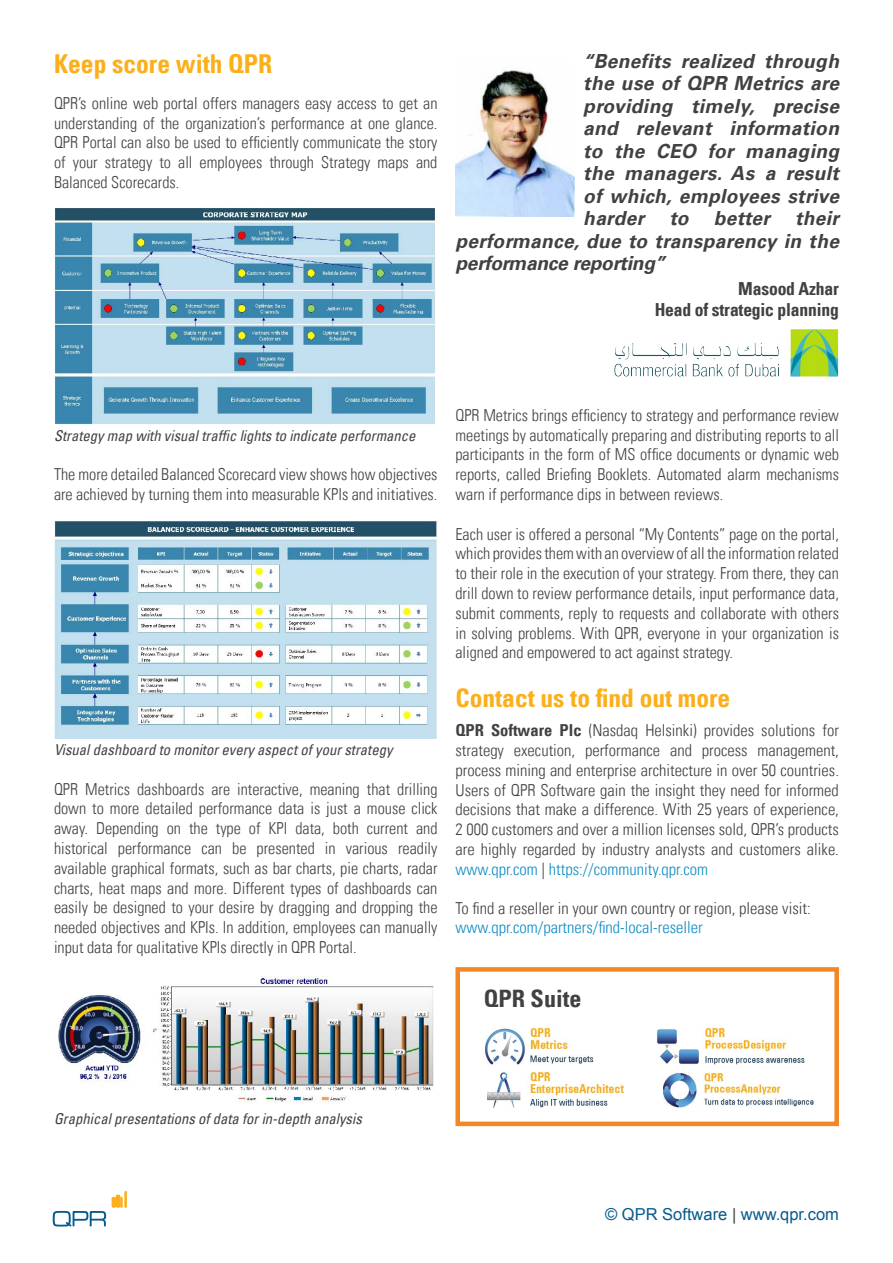
<style>
.page{position:relative;width:893px;height:1263px;background:#fff}
.page>*{position:absolute;margin:0;border:0;box-sizing:border-box;transform-origin:0 0}
.t1{font:700 condensed 26.1px "Univers";color:#fcaf1a}
.t2{font:700 condensed 25.5px "Univers";color:#fcaf1a}
.t3{font:700 condensed 24px "Univers";color:#414042}
.t4{font:italic 700 19.5px/22.5px "Univers";letter-spacing:.02em;color:#414042;text-align:justify}
.t5{font:700 condensed 18px/21.6px "Univers";letter-spacing:-.01em;color:#414042;text-align:right}
.t6{font:300 condensed 16.5px/19.8px "Univers";color:#414042;text-align:justify}
.t7{font:300 condensed 16.5px "Univers";color:#108cc3}
.t8{font:16.5px "Arial";color:#055a8e}
.t9{font:italic condensed 15px "Univers";color:#414042}
.s1{font-weight:700}
.s2{color:#108cc3}
.s3{color:#414042}
</style>
<div class="page">
<img style="left:55px;top:208px;width:381px;height:216px">
<img style="left:614px;top:329px;width:225px;height:48px">
<div style="left:455px;top:967px;width:384px;height:159px;border:4px solid #f38723"></div>
<img style="left:487px;top:1072px;width:136px;height:36px">
<img style="left:485px;top:1027px;width:109px;height:37px">
<img style="left:656px;top:1027px;width:149px;height:37px">
<img style="left:663px;top:1072px;width:151px;height:35px">
<svg style="left:53px;top:1211px;width:53px;height:15px"></svg>
<svg style="left:112px;top:1194px;width:11px;height:14px"></svg>
<hr style="left:124px;top:1191px;width:3px;height:17px;background:#fcaf1a">
<img style="left:58px;top:977px;width:376px;height:126px">
<img style="left:54px;top:520px;width:383px;height:218px">
<img style="left:455px;top:70px;width:119px;height:146px">
<h1 class="t1" style="left:54px;top:48px;width:220px">Keep score with QPR</h1>
<p class="t6" style="left:54px;top:93px;width:385px">QPR’s online web portal offers managers easy access to get an understanding of the organization’s performance at one glance.<br>QPR Portal can also be used to efficiently communicate the story of your strategy to all employees through Strategy maps and Balanced Scorecards.</p>
<p class="t4" style="left:583px;top:50px;width:257px">“Benefits realized through the use of QPR Metrics are providing timely, precise and relevant information to the CEO for managing the managers. As a result of which, employees strive harder</p>
<p class="t4" style="left:455px;top:207px;width:385px;text-indent:340px">their performance, due to transparency in the performance reporting”</p>
<p class="t5" style="left:655px;top:277px;width:186px">Masood Azhar<br>Head of strategic planning</p>
<p class="t4" style="left:669px;top:207px;width:21px">to</p>
<p class="t4" style="left:714px;top:207px;width:58px">better</p>
<p class="t9" style="left:54px;top:426px;width:363px">Strategy map with visual traffic lights to indicate performance</p>
<p class="t6" style="left:54px;top:464px;width:385px">The more detailed Balanced Scorecard view shows how objectives are achieved by turning them into measurable KPIs and initiatives.</p>
<p class="t9" style="left:54px;top:740px;width:340px">Visual dashboard to monitor every aspect of your strategy</p>
<p class="t6" style="left:54px;top:779px;width:385px">QPR Metrics dashboards are interactive, meaning that drilling down to more detailed performance data is just a mouse click away. Depending on the type of KPI data, both current and historical performance can be presented in various readily available graphical formats, such as bar charts, pie charts, radar charts, heat maps and more. Different types of dashboards can easily be designed to your desire by dragging and dropping the needed objectives and KPIs. In addition, employees can manually input data for qualitative KPIs directly in QPR Portal.</p>
<p class="t6" style="left:455px;top:405px;width:385px">QPR Metrics brings efficiency to strategy and performance review meetings by automatically preparing and distributing reports to all participants in the form of MS office documents or dynamic web reports, called Briefing Booklets. Automated alarm mechanisms warn if performance dips in between reviews.</p>
<p class="t6" style="left:455px;top:524px;width:385px">Each user is offered a personal “My Contents” page on the portal, which provides them with an overview of all the information related to their role in the execution of your strategy. From there, they can drill down to review performance details, input performance data, submit comments, reply to requests and collaborate with others in solving problems. With QPR, everyone in your organization is aligned and empowered to act against strategy.</p>
<h2 class="t2" style="left:455px;top:683px;width:276px">Contact us to find out more</h2>
<p class="t6" style="left:455px;top:720px;width:385px"><span class="s1">QPR Software Plc</span> (Nasdaq Helsinki) provides solutions for strategy execution, performance and process management, process mining and enterprise architecture in over 50 countries.<br>Users of QPR Software gain the insight they need for informed decisions that make a difference. With 25 years of experience, 2 000 customers and over a million licenses sold, QPR’s products are highly regarded by industry analysts and customers alike. <span class="s2">www.qpr.com</span> | <span class="s2">https://community.qpr.com</span></p>
<p class="t6" style="left:455px;top:899px;width:357px">To find a reseller in your own country or region, please visit:</p>
<p class="t7" style="left:455px;top:917px;width:249px">www.qpr.com/partners/find-local-reseller</p>
<h3 class="t3" style="left:484px;top:984px;width:99px">QPR Suite</h3>
<p class="t9" style="left:54px;top:1109px;width:309px">Graphical presentations of data for in-depth analysis</p>
<p class="t8" style="left:605px;top:1203px;width:235px">© QPR Software <span class="s3">|</span> www.qpr.com</p>
</div>
